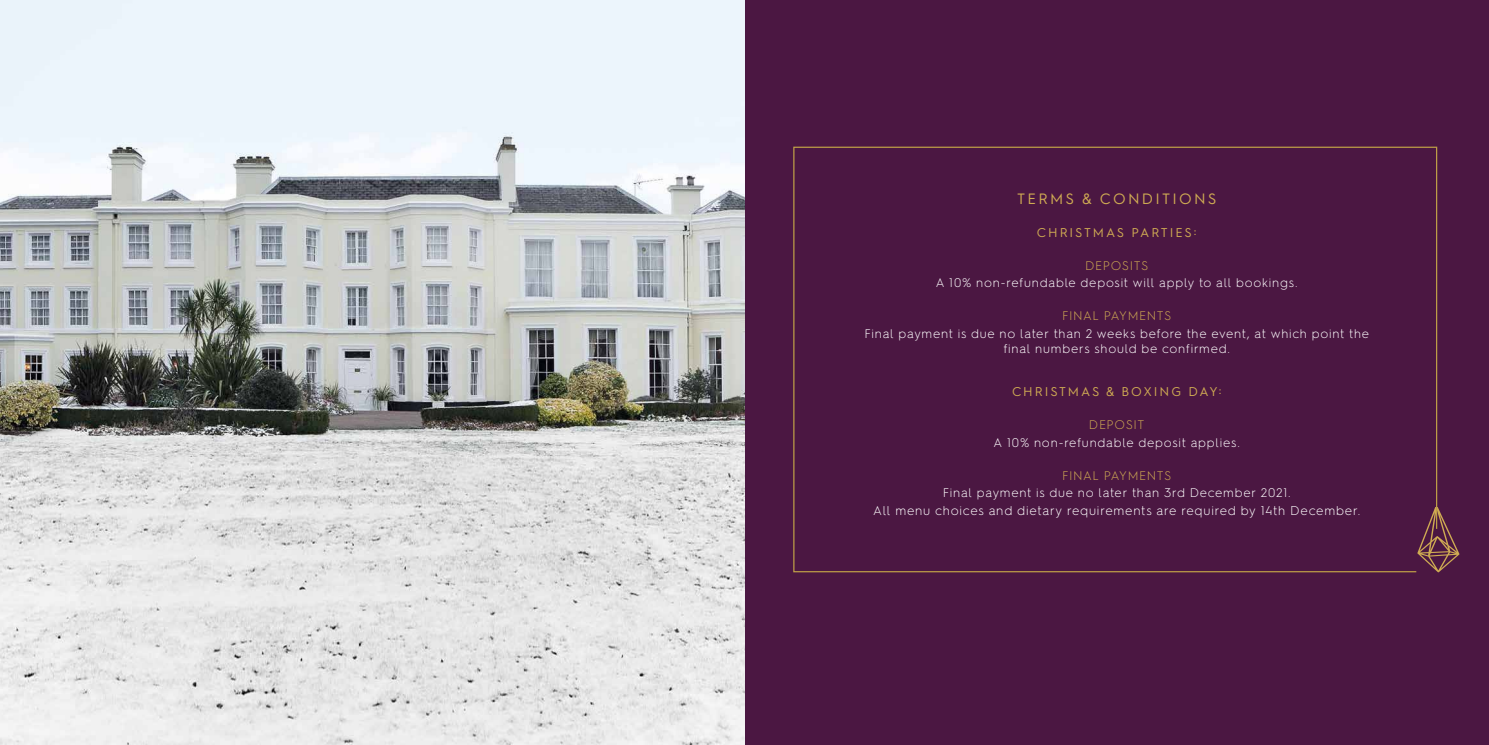
<style>
.page{position:relative;width:1489px;height:745px;background:#fff}
.page>*{position:absolute;margin:0;border:0;box-sizing:border-box;transform-origin:0 0}
.t1{font:15px "Hurme Geometric Sans 2";letter-spacing:.15em;color:#cfab53}
.t2{font:300 12.75px "Hurme Geometric Sans 2";letter-spacing:.06em;color:#fff}
.t3{font:12.75px "Hurme Geometric Sans 2";letter-spacing:.15em;color:#cfab53}
.t4{font:300 12.5px/15px "Hurme Geometric Sans 2";letter-spacing:.06em;color:#fff;text-align:center}
.t5{font:300 12.5px "Hurme Geometric Sans 2";letter-spacing:.045em;color:#cfab53}
</style>
<div class="page">
<div style="left:744px;top:0;width:744px;height:744px;background:#4b1742"></div>
<svg style="left:1437px;top:506px;width:22px;height:66px"></svg>
<svg style="left:793px;top:146px;width:644px;height:426px"></svg>
<img style="left:0;top:0;width:744px;height:744px">
<p class="t1" style="left:1017px;top:188px;width:201px">TERMS &amp; CONDITIONS</p>
<p class="t3" style="left:1036px;top:223px;width:161px">CHRISTMAS PARTIES:</p>
<p class="t5" style="left:1085px;top:256px;width:65px">DEPOSITS</p>
<p class="t4" style="left:935px;top:274px;width:363px">A 10% non-refundable deposit will apply to all bookings.</p>
<p class="t5" style="left:1062px;top:307px;width:111px">FINAL PAYMENTS</p>
<p class="t4" style="left:864px;top:325px;width:506px">Final payment is due no later than 2 weeks before the event, at which point the final numbers should be confirmed.</p>
<p class="t3" style="left:1011px;top:382px;width:211px">CHRISTMAS &amp; BOXING DAY:</p>
<p class="t5" style="left:1088px;top:416px;width:57px">DEPOSIT</p>
<p class="t4" style="left:993px;top:434px;width:248px">A 10% non-refundable deposit applies.</p>
<p class="t5" style="left:1062px;top:466px;width:111px">FINAL PAYMENTS</p>
<p class="t4" style="left:942px;top:484px;width:349px">Final payment is due no later than 3rd December 2021.</p>
<p class="t2" style="left:873px;top:501px;width:488px">All menu choices and dietary requirements are required by 14th December.</p>
</div>
